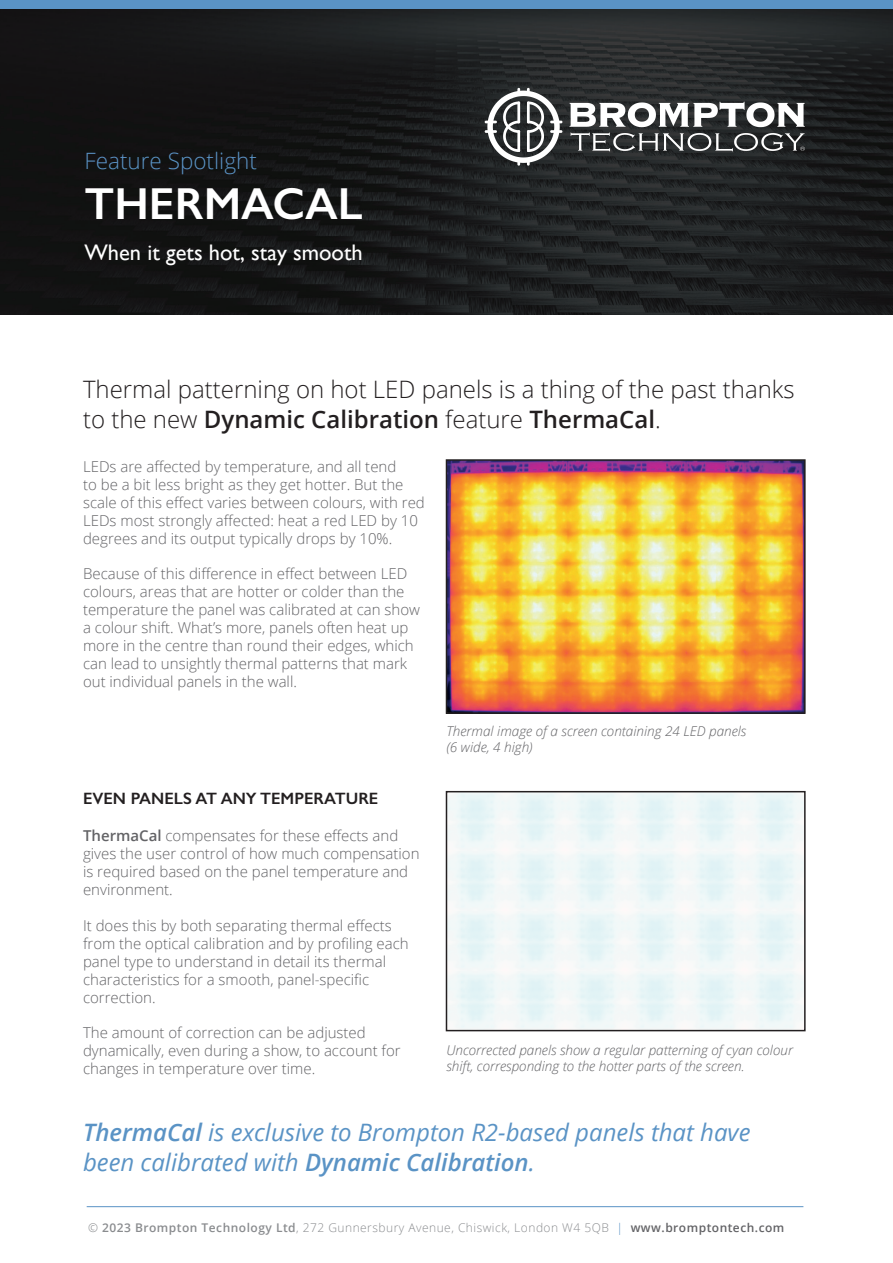
<style>
.page{position:relative;width:893px;height:1263px;background:#fff}
.page>*{position:absolute;margin:0;border:0;box-sizing:border-box;transform-origin:0 0}
.t1{font:600 45px "Gill Sans";color:#fff}
.t2{font:300 24px/30px "Open Sans";color:#231f20}
.t3{font:italic 24px/30px "Open Sans";color:#5a93c5}
.t4{font:22.5px "Gill Sans";color:#fff}
.t5{font:300 22.5px "Open Sans";color:#5a93c5}
.t6{font:600 16.5px "Gill Sans";color:#231f20}
.t7{font:300 15px/18px "Open Sans";color:#636366}
.t8{font:italic 300 13.5px/16.2px "Open Sans";color:#636366}
.t9{font:300 12px "Open Sans";letter-spacing:.04em;color:#8a8c8f}
.s1{font-weight:600}
.s2{color:#5a93c5}
.s3{font-weight:600;color:#636366}
</style>
<div class="page">
<img style="left:0;top:9px;width:893px;height:306px">
<img style="left:449px;top:462px;width:354px;height:249px">
<div style="left:446px;top:459px;width:360px;height:255px;border:2px solid #231f20"></div>
<div style="left:446px;top:791px;width:360px;height:240px;border:2px solid #231f20"></div>
<hr style="left:87px;top:1206px;width:716px;height:1px;background:#5a93c5">
<div style="left:0;top:0;width:893px;height:9px;background:#5a93c5"></div>
<svg style="left:485px;top:88px;width:77px;height:78px"></svg>
<svg style="left:569px;top:102px;width:236px;height:49px"></svg>
<h3 class="t5" style="left:84px;top:146px;width:174px">Feature Spotlight</h3>
<h1 class="t1" style="left:84px;top:177px;width:280px">THERMACAL</h1>
<h3 class="t4" style="left:84px;top:239px;width:280px">When it gets hot, stay smooth</h3>
<h2 class="t2" style="left:83px;top:373px;width:713px">Thermal patterning on hot LED panels is a thing of the past thanks to the new <span class="s1">Dynamic Calibration</span> feature <span class="s1">ThermaCal</span>.</h2>
<p class="t7" style="left:83px;top:457px;width:343px">LEDs are affected by temperature, and all tend<br>to be a bit less bright as they get hotter. But the scale of this effect varies between colours, with red LEDs most strongly affected: heat a red LED by 10 degrees and its output typically drops by 10%.</p>
<p class="t7" style="left:83px;top:564px;width:339px">Because of this difference in effect between LED colours, areas that are hotter or colder than the temperature the panel was calibrated at can show a colour shift. What’s more, panels often heat up more in the centre than round their edges, which can lead to unsightly thermal patterns that mark out individual panels in the wall.</p>
<p class="t6" style="left:83px;top:788px;width:297px">EVEN PANELS AT ANY TEMPERATURE</p>
<p class="t7" style="left:83px;top:827px;width:338px"><span class="s1">ThermaCal</span> compensates for these effects and gives the user control of how much compensation is required based on the panel temperature and environment.</p>
<p class="t7" style="left:83px;top:916px;width:327px">It does this by both separating thermal effects from the optical calibration and by profiling each panel type to understand in detail its thermal characteristics for a smooth, panel-specific correction.</p>
<p class="t7" style="left:83px;top:1023px;width:319px">The amount of correction can be adjusted dynamically, even during a show, to account for changes in temperature over time.</p>
<p class="t8" style="left:446px;top:723px;width:301px">Thermal image of a screen containing 24 LED panels (6 wide, 4 high)</p>
<p class="t8" style="left:446px;top:1042px;width:348px">Uncorrected panels show a regular patterning of cyan colour shift, corresponding to the hotter parts of the screen.</p>
<h2 class="t3" style="left:83px;top:1117px;width:669px"><span class="s1">ThermaCal</span> is exclusive to Brompton R2-based panels that have been calibrated with <span class="s1">Dynamic Calibration</span>.</h2>
<p class="t9" style="left:88px;top:1219px;width:698px">© <span class="s1">2023 Brompton Technology Ltd</span>, 272 Gunnersbury Avenue, Chiswick, London W4 5QB <span class="s2">|</span> <span class="s3">www.bromptontech.com</span></p>
</div>
